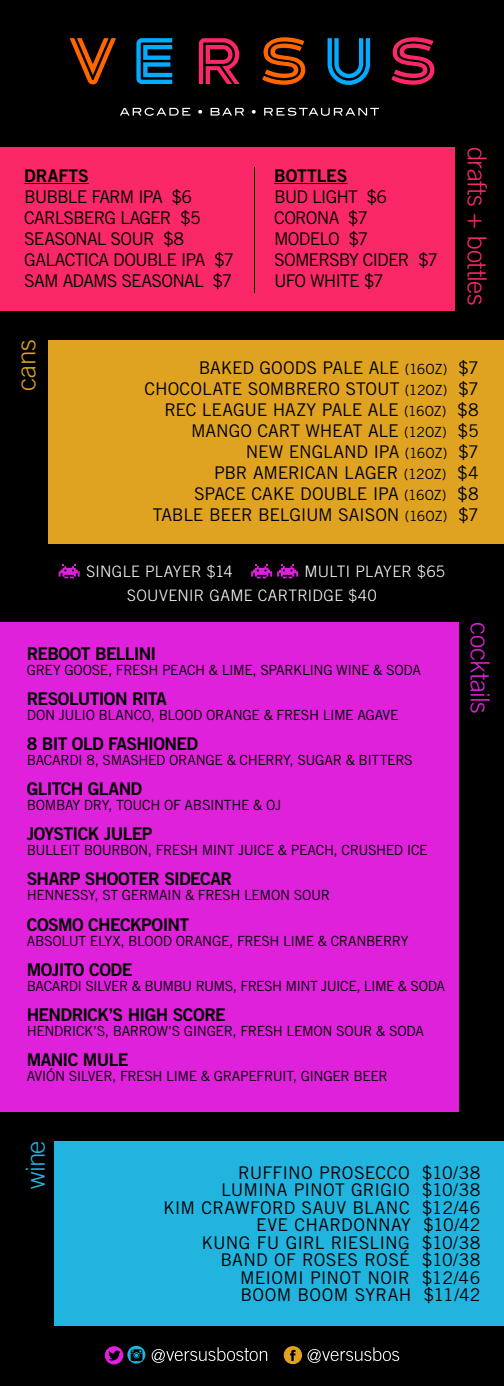
<style>
.page{position:relative;width:504px;height:1386px;background:#000}
.page>*{position:absolute;margin:0;border:0;box-sizing:border-box;transform-origin:0 0}
.t1{font:300 26.25px "Trade Gothic LT Std";letter-spacing:-.025em;color:#fa2867}
.t2{font:300 26.25px "Trade Gothic LT Std";letter-spacing:-.025em;color:#df21db}
.t3{font:300 26.25px "Trade Gothic LT Std";color:#dfa321}
.t4{font:300 26.25px "Trade Gothic LT Std";color:#21b4df}
.t5{font:17.5px/21px "Trade Gothic LT Std";letter-spacing:-.01em;color:#000;text-align:right}
.t6{font:17.5px/17.5px "Trade Gothic LT Std";letter-spacing:.01em;color:#000;text-align:right}
.t7{font:17.5px "Trade Gothic LT Std Bd 2";letter-spacing:-.04em;color:#000}
.t8{font:17.5px/21px "Trade Gothic LT Std";letter-spacing:-.045em;color:#000}
.t9{font:17.5px/21px "Trade Gothic LT Std";letter-spacing:-.055em;color:#000}
.t10{font:17.5px "Trade Gothic LT Std Bd 2";letter-spacing:-.01em;color:#000}
.t11{font:300 15.75px/23.3px "Trade Gothic LT Std";letter-spacing:.025em;color:#fff}
.t12{font:14px "Trade Gothic LT Std";letter-spacing:-.03em;color:#000}
.s1{font-size:14px}
</style>
<div class="page">
<svg style="left:120px;top:108px;width:70px;height:8px"></svg>
<svg style="left:198px;top:110px;width:4px;height:4px"></svg>
<svg style="left:211px;top:108px;width:33px;height:8px"></svg>
<svg style="left:252px;top:110px;width:4px;height:4px"></svg>
<svg style="left:264px;top:108px;width:115px;height:8px"></svg>
<svg style="left:70px;top:38px;width:46px;height:46px"></svg>
<svg style="left:136px;top:38px;width:36px;height:46px"></svg>
<svg style="left:199px;top:38px;width:41px;height:46px"></svg>
<svg style="left:262px;top:37px;width:43px;height:48px"></svg>
<svg style="left:328px;top:38px;width:42px;height:47px"></svg>
<svg style="left:391px;top:37px;width:43px;height:48px"></svg>
<div style="left:48px;top:340px;width:456px;height:204px;background:#dfa321"></div>
<div style="left:55px;top:1141px;width:449px;height:184px;background:#21b4df"></div>
<div style="left:0;top:622px;width:458px;height:490px;background:#df21db"></div>
<svg style="left:284px;top:1346px;width:18px;height:18px"></svg>
<svg style="left:105px;top:1346px;width:40px;height:18px"></svg>
<svg style="left:152px;top:1347px;width:115px;height:16px"></svg>
<svg style="left:308px;top:1347px;width:91px;height:16px"></svg>
<div style="left:0;top:148px;width:455px;height:163px;background:#fa2867"></div>
<hr style="left:274px;top:183px;width:73px;height:1px;background:#000">
<hr style="left:24px;top:183px;width:65px;height:1px;background:#000">
<hr style="left:254px;top:167px;width:1px;height:126px;background:#000">
<svg style="left:59px;top:564px;width:21px;height:14px"></svg>
<svg style="left:251px;top:564px;width:47px;height:14px"></svg>
<p class="t7" style="left:24px;top:165px;width:66px">DRAFTS</p>
<p class="t8" style="left:24px;top:186px;width:211px">BUBBLE FARM IPA $6<br>CARLSBERG LAGER $5<br>SEASONAL SOUR $8<br>GALACTICA DOUBLE IPA $7<br>SAM ADAMS SEASONAL $7</p>
<p class="t10" style="left:274px;top:165px;width:75px">BOTTLES</p>
<p class="t9" style="left:274px;top:186px;width:166px">BUD LIGHT $6<br>CORONA $7<br>MODELO $7<br>SOMERSBY CIDER $7<br>UFO WHITE $7</p>
<h1 class="t1" style="left:493px;top:147px;width:161px;rotate:90deg">drafts + bottles</h1>
<h1 class="t3" style="left:11px;top:391px;width:53px;rotate:-90deg">cans</h1>
<p class="t5" style="left:145px;top:357px;width:336px">BAKED GOODS PALE ALE <span class="s1">(16OZ)</span> $7<br>CHOCOLATE SOMBRERO STOUT <span class="s1">(12OZ)</span> $7<br>REC LEAGUE HAZY PALE ALE <span class="s1">(16OZ)</span> $8<br>MANGO CART WHEAT ALE <span class="s1">(12OZ)</span> $5<br>NEW ENGLAND IPA <span class="s1">(16OZ)</span> $7<br>PBR AMERICAN LAGER <span class="s1">(12OZ)</span> $4<br>SPACE CAKE DOUBLE IPA <span class="s1">(16OZ)</span> $8<br>TABLE BEER BELGIUM SAISON <span class="s1">(16OZ)</span> $7</p>
<p class="t11" style="left:86px;top:560px;width:148px">SINGLE PLAYER $14</p>
<p class="t11" style="left:127px;top:560px;width:319px;text-indent:177px">MULTI PLAYER $65<br>SOUVENIR GAME CARTRIDGE $40</p>
<p class="t7" style="left:27px;top:643px;width:131px">REBOOT BELLINI</p>
<p class="t12" style="left:27px;top:661px;width:396px">GREY GOOSE, FRESH PEACH &amp; LIME, SPARKLING WINE &amp; SODA</p>
<p class="t7" style="left:27px;top:688px;width:142px">RESOLUTION RITA</p>
<p class="t12" style="left:27px;top:706px;width:373px">DON JULIO BLANCO, BLOOD ORANGE &amp; FRESH LIME AGAVE</p>
<p class="t7" style="left:27px;top:733px;width:173px">8 BIT OLD FASHIONED</p>
<p class="t12" style="left:27px;top:752px;width:388px">BACARDI 8, SMASHED ORANGE &amp; CHERRY, SUGAR &amp; BITTERS</p>
<p class="t7" style="left:27px;top:778px;width:117px">GLITCH GLAND</p>
<p class="t12" style="left:27px;top:797px;width:256px">BOMBAY DRY, TOUCH OF ABSINTHE &amp; OJ</p>
<p class="t7" style="left:27px;top:823px;width:127px">JOYSTICK JULEP</p>
<p class="t12" style="left:27px;top:842px;width:403px">BULLEIT BOURBON, FRESH MINT JUICE &amp; PEACH, CRUSHED ICE</p>
<p class="t7" style="left:27px;top:868px;width:207px">SHARP SHOOTER SIDECAR</p>
<p class="t12" style="left:27px;top:887px;width:305px">HENNESSY, ST GERMAIN &amp; FRESH LEMON SOUR</p>
<p class="t7" style="left:27px;top:914px;width:164px">COSMO CHECKPOINT</p>
<p class="t12" style="left:27px;top:932px;width:383px">ABSOLUT ELYX, BLOOD ORANGE, FRESH LIME &amp; CRANBERRY</p>
<p class="t7" style="left:27px;top:959px;width:107px">MOJITO CODE</p>
<p class="t12" style="left:27px;top:977px;width:420px">BACARDI SILVER &amp; BUMBU RUMS, FRESH MINT JUICE, LIME &amp; SODA</p>
<p class="t7" style="left:27px;top:1004px;width:201px">HENDRICK’S HIGH SCORE</p>
<p class="t12" style="left:27px;top:1023px;width:399px">HENDRICK’S, BARROW’S GINGER, FRESH LEMON SOUR &amp; SODA</p>
<p class="t7" style="left:27px;top:1049px;width:103px">MANIC MULE</p>
<p class="t12" style="left:27px;top:1068px;width:363px">AVIÓN SILVER, FRESH LIME &amp; GRAPEFRUIT, GINGER BEER</p>
<h1 class="t2" style="left:496px;top:622px;width:93px;rotate:90deg">cocktails</h1>
<h1 class="t4" style="left:20px;top:1189px;width:50px;rotate:-90deg">wine</h1>
<p class="t6" style="left:163px;top:1163px;width:319px">RUFFINO PROSECCO $10/38<br>LUMINA PINOT GRIGIO $10/38<br>KIM CRAWFORD SAUV BLANC $12/46<br>EVE CHARDONNAY $10/42<br>KUNG FU GIRL RIESLING $10/38<br>BAND OF ROSES ROSÉ $10/38<br>MEIOMI PINOT NOIR $12/46<br>BOOM BOOM SYRAH $11/42</p>
</div>
